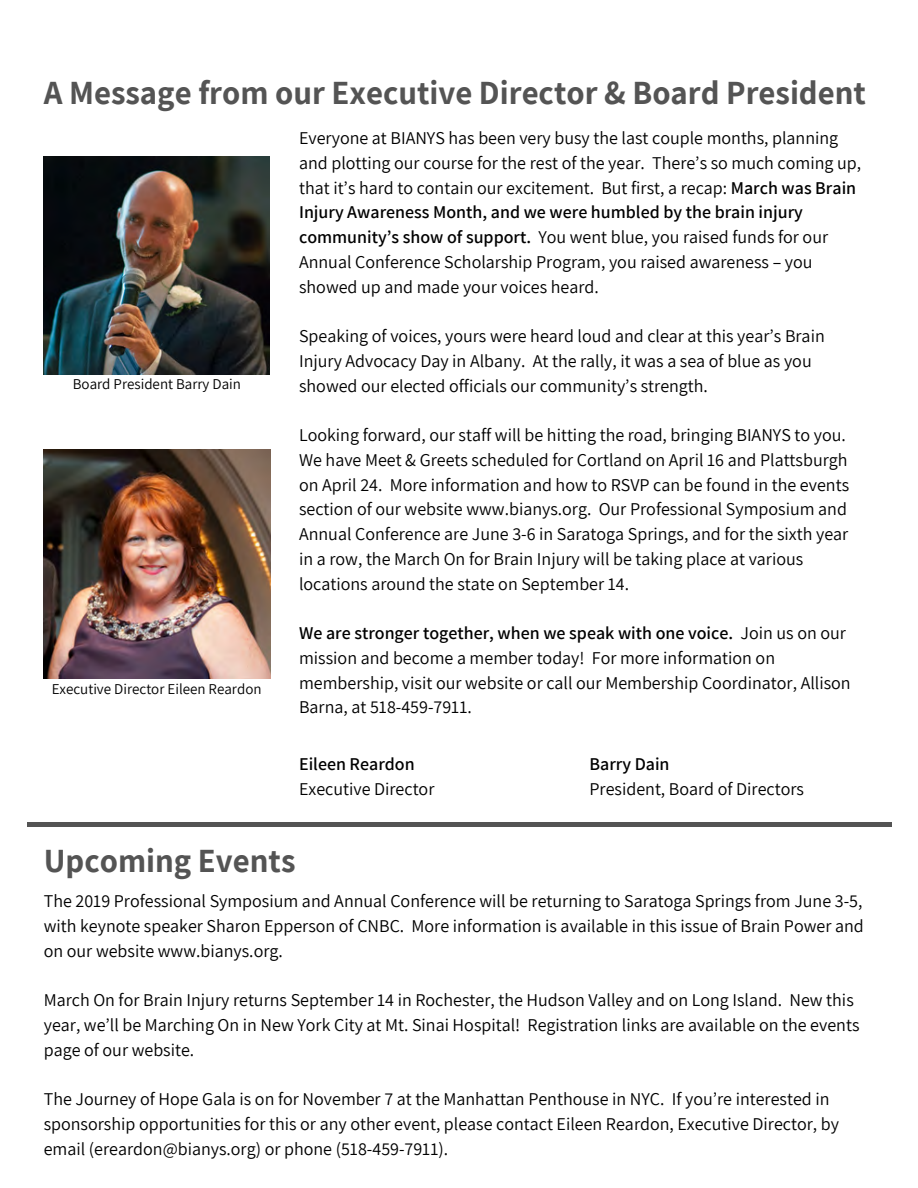
<style>
.page{position:relative;width:918px;height:1188px;background:#fff}
.page>*{position:absolute;margin:0;border:0;box-sizing:border-box;transform-origin:0 0}
.t1{font:700 33px "Assistant";color:#545454}
.t2{font:18px/24.8px "Assistant";color:#000}
.t3{font:600 18px "Assistant";color:#000}
.t4{font:15px "Assistant";color:#000}
.s1{font-weight:600}
</style>
<div class="page">
<div style="left:27px;top:822px;width:865px;height:5px;background:#545454"></div>
<img style="left:44px;top:156px;width:226px;height:219px">
<img style="left:43px;top:449px;width:227px;height:230px">
<h1 class="t1" style="left:44px;top:70px;width:824px">A Message from our Executive Director &amp; Board President</h1>
<p class="t2" style="left:299px;top:125px;width:564px">Everyone at BIANYS has been very busy the last couple months, planning and plotting our course for the rest of the year. There’s so much coming up, that it’s hard to contain our excitement. But first, a recap: <span class="s1">March was Brain Injury Awareness Month, and we were humbled by the brain injury community’s show of support.</span> You went blue, you raised funds for our Annual Conference Scholarship Program, you raised awareness – you showed up and made your voices heard.</p>
<p class="t2" style="left:299px;top:323px;width:527px">Speaking of voices, yours were heard loud and clear at this year’s Brain<br>Injury Advocacy Day in Albany. At the rally, it was a sea of blue as you showed our elected officials our community’s strength.</p>
<p class="t2" style="left:299px;top:422px;width:552px">Looking forward, our staff will be hitting the road, bringing BIANYS to you.<br>We have Meet &amp; Greets scheduled for Cortland on April 16 and Plattsburgh on April 24. More information and how to RSVP can be found in the events section of our website www.bianys.org. Our Professional Symposium and Annual Conference are June 3-6 in Saratoga Springs, and for the sixth year in a row, the March On for Brain Injury will be taking place at various locations around the state on September 14.</p>
<p class="t2" style="left:299px;top:620px;width:553px"><span class="s1">We are stronger together, when we speak with one voice.</span> Join us on our mission and become a member today! For more information on membership, visit our website or call our Membership Coordinator, Allison Barna, at 518-459-7911.</p>
<p class="t4" style="left:73px;top:373px;width:170px">Board President Barry Dain</p>
<p class="t4" style="left:52px;top:678px;width:211px">Executive Director Eileen Reardon</p>
<p class="t3" style="left:299px;top:751px;width:117px">Eileen Reardon</p>
<p class="t2" style="left:299px;top:776px;width:137px">Executive Director</p>
<p class="t3" style="left:589px;top:751px;width:82px">Barry Dain</p>
<p class="t2" style="left:589px;top:776px;width:216px">President, Board of Directors</p>
<h1 class="t1" style="left:44px;top:838px;width:253px">Upcoming Events</h1>
<p class="t2" style="left:44px;top:888px;width:822px;text-align:justify">The 2019 Professional Symposium and Annual Conference will be returning to Saratoga Springs from June 3-5, with keynote speaker Sharon Epperson of CNBC. More information is available in this issue of Brain Power and on our website www.bianys.org.</p>
<p class="t2" style="left:44px;top:987px;width:817px">March On for Brain Injury returns September 14 in Rochester, the Hudson Valley and on Long Island. New this year, we’ll be Marching On in New York City at Mt. Sinai Hospital! Registration links are available on the events page of our website.</p>
<p class="t2" style="left:44px;top:1086px;width:797px">The Journey of Hope Gala is on for November 7 at the Manhattan Penthouse in NYC. If you’re interested in sponsorship opportunities for this or any other event, please contact Eileen Reardon, Executive Director, by email (ereardon@bianys.org) or phone (518-459-7911).</p>
</div>
